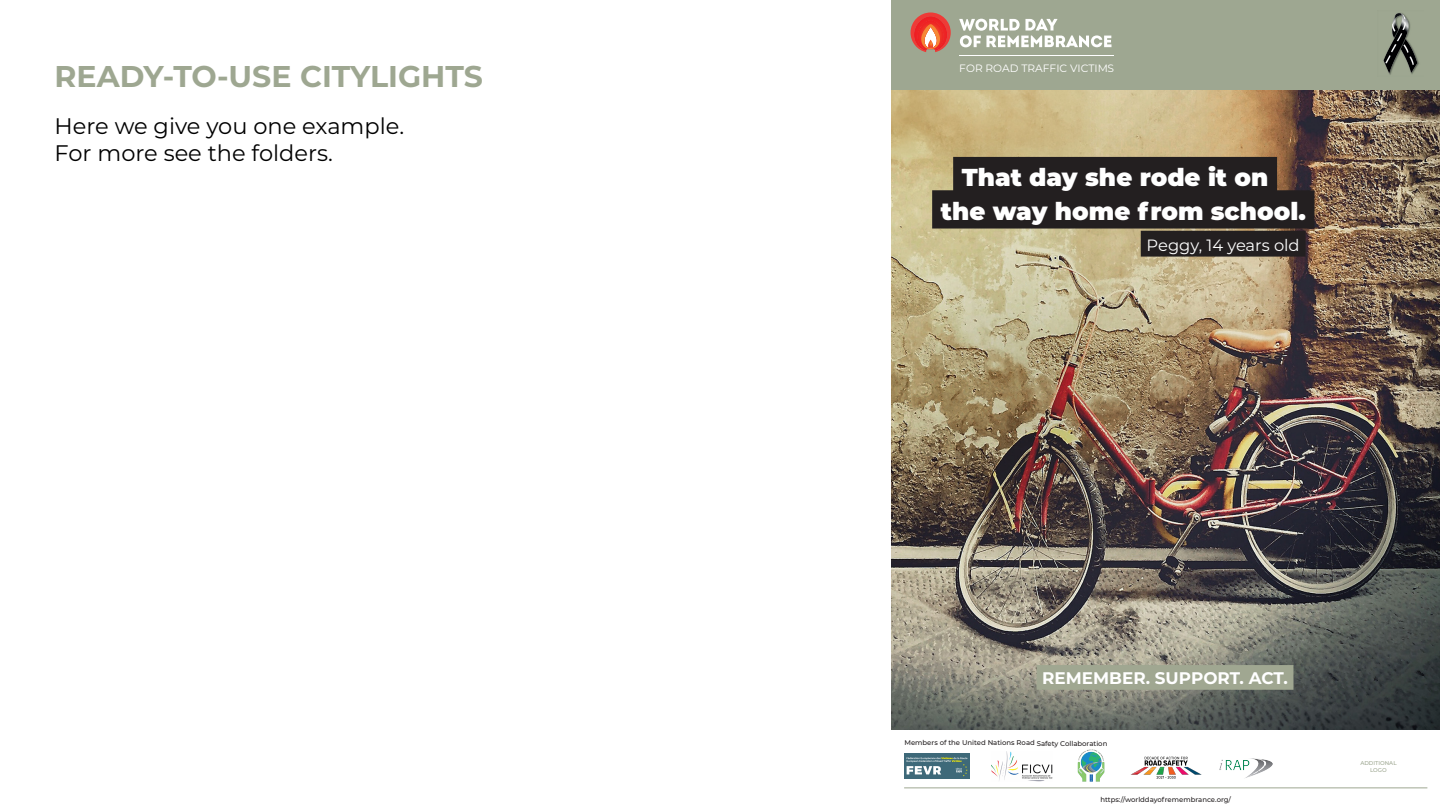
<style>
.page{position:relative;width:1440px;height:810px;background:#fff}
.page>*{position:absolute;margin:0;border:0;box-sizing:border-box;transform-origin:0 0}
.t1{font:700 30px "Montserrat";color:#9ea791}
.t2{font:900 24.53px "Montserrat";color:#fff}
.t3{font:22.5px/27px "Montserrat";color:#000}
.t4{font:700 16.8px "Montserrat";color:#fff}
.t5{font:16.35px "Montserrat";color:#fff}
.t6{font:10.65px "Montserrat";color:#fff}
.t7{font:500 6.9px "Montserrat";letter-spacing:-.005em;color:#231f20}
.t8{font:500 5.55px/6.6px "Montserrat";color:#9ea791;text-align:center}
</style>
<div class="page">
<img style="left:892px;top:90px;width:548px;height:640px">
<div style="left:892px;top:0;width:548px;height:90px;background:#9ea791"></div>
<svg style="left:959px;top:19px;width:153px;height:28px"></svg>
<svg style="left:911px;top:12px;width:40px;height:40px"></svg>
<hr style="left:959px;top:55px;width:154px;height:1px;background:#fff">
<img style="left:1383px;top:13px;width:36px;height:62px">
<div style="left:1037px;top:665px;width:256px;height:25px;background:#a0a791"></div>
<div style="left:932px;top:190px;width:382px;height:39px;background:#231f20"></div>
<div style="left:1141px;top:231px;width:165px;height:26px;background:#231f20"></div>
<div style="left:953px;top:157px;width:324px;height:38px;background:#231f20"></div>
<hr style="left:904px;top:788px;width:523px;height:1px;background:#9ea791">
<div style="left:904px;top:754px;width:66px;height:25px;background:#3e6979"></div>
<svg style="left:907px;top:757px;width:61px;height:19px"></svg>
<img style="left:991px;top:751px;width:62px;height:30px">
<img style="left:1077px;top:749px;width:28px;height:32px">
<img style="left:1131px;top:757px;width:70px;height:21px">
<img style="left:1219px;top:758px;width:53px;height:20px">
<p class="t1" style="left:55px;top:55px;width:430px">READY-TO-USE CITYLIGHTS</p>
<p class="t3" style="left:55px;top:112px;width:351px">Here we give you one example.<br>For more see the folders.</p>
<p class="t6" style="left:959px;top:61px;width:156px">FOR ROAD TRAFFIC VICTIMS</p>
<p class="t2" style="left:962px;top:159px;width:308px">That day she rode it on</p>
<p class="t2" style="left:941px;top:193px;width:366px">the way home from school.</p>
<p class="t5" style="left:1147px;top:234px;width:155px">Peggy, 14 years old</p>
<p class="t4" style="left:1042px;top:666px;width:247px">REMEMBER. SUPPORT. ACT.</p>
<p class="t7" style="left:904px;top:738px;width:204px">Members of the United Nations Road Safety Collaboration</p>
<p class="t7" style="left:1100px;top:795px;width:132px">https://worlddayofremembrance.org/</p>
<p class="t8" style="left:1360px;top:760px;width:38px">ADDITIONAL<br>LOGO</p>
</div>
